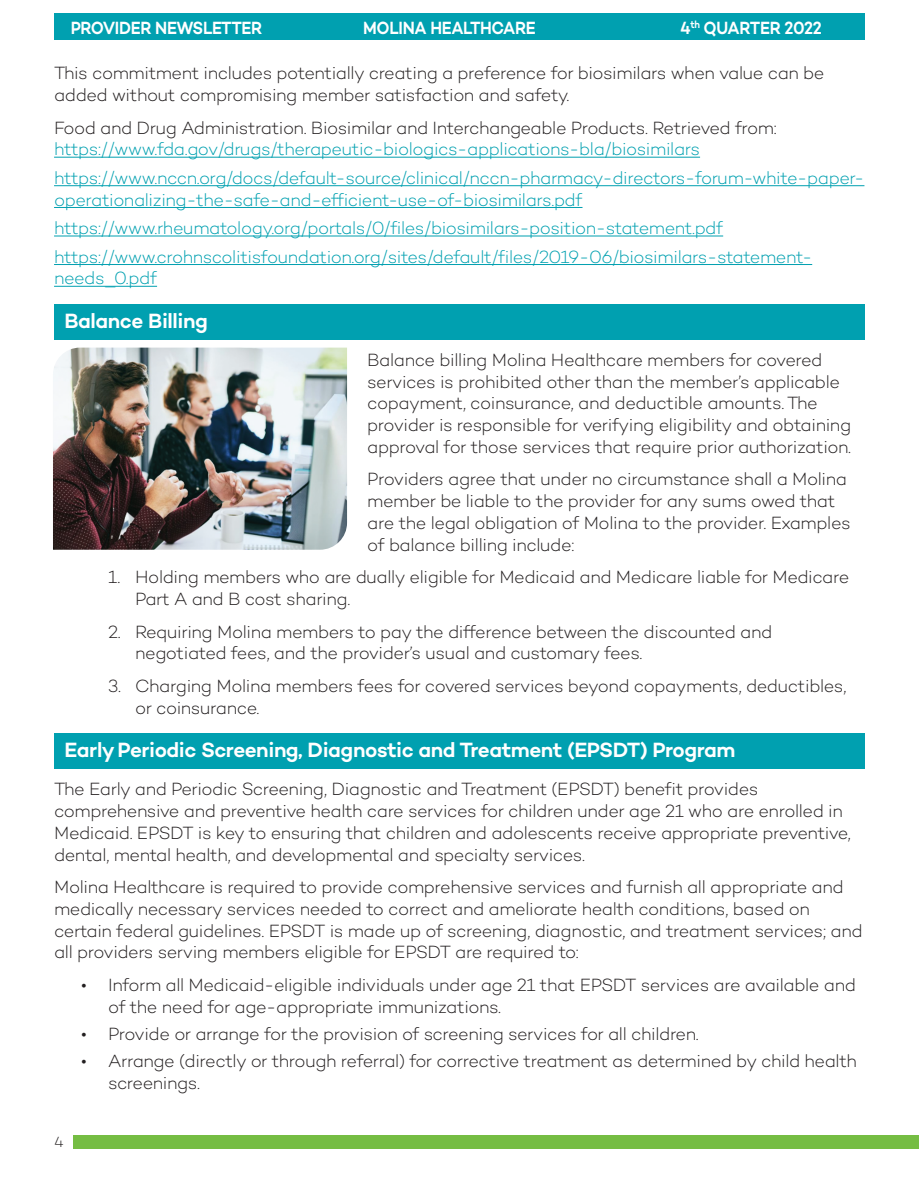
<style>
.page{position:relative;width:919px;height:1189px;background:#fff}
.page>*{position:absolute;margin:0;border:0;box-sizing:border-box;transform-origin:0 0}
.t1{font:600 21px "Campton";letter-spacing:-.02em;color:#fff}
.t2{font:300 18px/21.8px "Campton";letter-spacing:-.025em;color:#231f20}
.t3{font:300 18px/28.5px "Campton";letter-spacing:-.025em;color:#00a0b0}
.t4{font:600 18px "Campton";letter-spacing:-.02em;color:#fff;scale:.9 1}
.t5{font:300 15px "Campton";color:#231f20}
</style>
<div class="page">
<svg style="left:918px;top:1135px;width:1px;height:13px"></svg>
<div style="left:73px;top:1134px;width:845px;height:14px;background:#75bd43"></div>
<div style="left:54px;top:14px;width:810px;height:26px;background:#00a0b0"></div>
<hr style="left:54px;top:157px;width:645px;height:1px;background:#00a0b0">
<hr style="left:54px;top:185px;width:810px;height:1px;background:#00a0b0">
<hr style="left:54px;top:207px;width:528px;height:1px;background:#00a0b0">
<hr style="left:54px;top:235px;width:668px;height:1px;background:#00a0b0">
<hr style="left:54px;top:264px;width:757px;height:1px;background:#00a0b0">
<hr style="left:54px;top:286px;width:103px;height:1px;background:#00a0b0">
<div style="left:54px;top:304px;width:810px;height:36px;background:#00a0b0"></div>
<img style="left:53px;top:347px;width:294px;height:202px">
<div style="left:54px;top:733px;width:810px;height:36px;background:#00a0b0"></div>
<p class="t4" style="left:71px;top:17px;width:214px">PROVIDER NEWSLETTER</p>
<p class="t4" style="left:363px;top:17px;width:193px">MOLINA HEALTHCARE</p>
<p class="t4" style="left:680px;top:17px;width:158px">4<sup>th</sup> QUARTER 2022</p>
<p class="t2" style="left:54px;top:62px;width:771px">This commitment includes potentially creating a preference for biosimilars when value can be added without compromising member satisfaction and safety.</p>
<p class="t2" style="left:54px;top:116px;width:723px">Food and Drug Administration. Biosimilar and Interchangeable Products. Retrieved from:</p>
<p class="t3" style="left:54px;top:135px;width:811px">https://www.fda.gov/drugs/therapeutic-biologics-applications-bla/biosimilars https://www.nccn.org/docs/default-source/clinical/nccn-pharmacy-directors-forum-white-paper-</p>
<p class="t3" style="left:54px;top:185px;width:759px">operationalizing-the-safe-and-efficient-use-of-biosimilars.pdf https://www.rheumatology.org/portals/0/files/biosimilars-position-statement.pdf https://www.crohnscolitisfoundation.org/sites/default/files/2019-06/biosimilars-statement-</p>
<p class="t3" style="left:54px;top:264px;width:104px">needs_0.pdf</p>
<h2 class="t1" style="left:65px;top:307px;width:145px">Balance Billing</h2>
<p class="t2" style="left:367px;top:348px;width:485px">Balance billing Molina Healthcare members for covered services is prohibited other than the member’s applicable copayment, coinsurance, and deductible amounts. The provider is responsible for verifying eligibility and obtaining approval for those services that require prior authorization.</p>
<p class="t2" style="left:367px;top:468px;width:484px">Providers agree that under no circumstance shall a Molina member be liable to the provider for any sums owed that are the legal obligation of Molina to the provider. Examples of balance billing include:</p>
<p class="t2" style="left:135px;top:566px;width:715px;text-indent:-27px">1. Holding members who are dually eligible for Medicaid and Medicare liable for Medicare<br>Part A and B cost sharing.</p>
<p class="t2" style="left:135px;top:620px;width:638px;text-indent:-27px">2. Requiring Molina members to pay the difference between the discounted and negotiated fees, and the provider’s usual and customary fees.</p>
<p class="t2" style="left:135px;top:674px;width:712px;text-indent:-27px">3. Charging Molina members fees for covered services beyond copayments, deductibles, or coinsurance.</p>
<h2 class="t1" style="left:65px;top:736px;width:672px">Early Periodic Screening, Diagnostic and Treatment (EPSDT) Program</h2>
<p class="t2" style="left:54px;top:777px;width:798px">The Early and Periodic Screening, Diagnostic and Treatment (EPSDT) benefit provides comprehensive and preventive health care services for children under age 21 who are enrolled in Medicaid. EPSDT is key to ensuring that children and adolescents receive appropriate preventive, dental, mental health, and developmental and specialty services.</p>
<p class="t2" style="left:54px;top:875px;width:809px">Molina Healthcare is required to provide comprehensive services and furnish all appropriate and medically necessary services needed to correct and ameliorate health conditions, based on certain federal guidelines. EPSDT is made up of screening, diagnostic, and treatment services; and all providers serving members eligible for EPSDT are required to:</p>
<p class="t2" style="left:108px;top:973px;width:749px;text-indent:-27px">• Inform all Medicaid-eligible individuals under age 21 that EPSDT services are available and of the need for age-appropriate immunizations.</p>
<p class="t2" style="left:81px;top:1022px;width:619px">• Provide or arrange for the provision of screening services for all children.</p>
<p class="t2" style="left:108px;top:1049px;width:750px;text-indent:-27px">• Arrange (directly or through referral) for corrective treatment as determined by child health screenings.</p>
<p class="t5" style="left:54px;top:1132px;width:11px">4</p>
</div>
